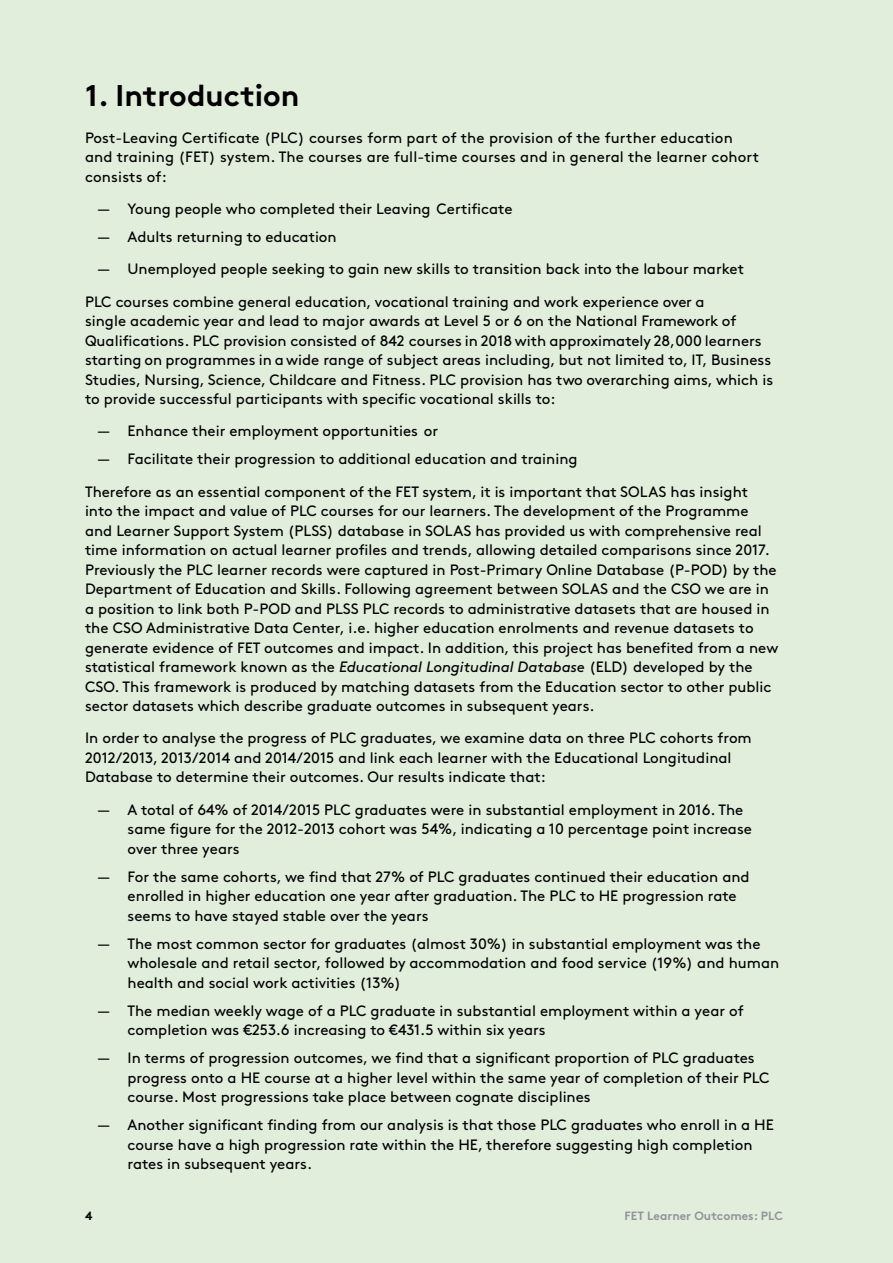
<style>
.page{position:relative;width:893px;height:1263px;background:#e1eedc}
.page>*{position:absolute;margin:0;border:0;box-sizing:border-box;transform-origin:0 0}
.t1{font:700 30px "Brown";color:#000}
.t2{font:15px/19.5px "Brown";color:#000}
.t3{font:700 12px "Brown";color:#939598}
.t4{font:700 12px "Brown";color:#000}
.s1{font-style:italic}
</style>
<div class="page">
<h1 class="t1" style="left:85px;top:72px;width:216px">1. Introduction</h1>
<p class="t2" style="left:85px;top:127px;width:676px">Post-Leaving Certificate (PLC) courses form part of the provision of the further education and training (FET) system. The courses are full-time courses and in general the learner cohort consists of:</p>
<p class="t2" style="left:98px;top:198px;width:416px">— Young people who completed their Leaving Certificate</p>
<p class="t2" style="left:98px;top:226px;width:240px">— Adults returning to education</p>
<p class="t2" style="left:85px;top:252px;width:661px;line-height:32.2px;text-indent:13px">— Unemployed people seeking to gain new skills to transition back into the labour market<br>PLC courses combine general education, vocational training and work experience over a</p>
<p class="t2" style="left:85px;top:310px;width:690px">single academic year and lead to major awards at Level 5 or 6 on the National Framework of Qualifications. PLC provision consisted of 842 courses in 2018 with approximately 28,000 learners starting on programmes in a wide range of subject areas including, but not limited to, IT, Business Studies, Nursing, Science, Childcare and Fitness. PLC provision has two overarching aims, which is to provide successful participants with specific vocational skills to:</p>
<p class="t2" style="left:98px;top:420px;width:342px">— Enhance their employment opportunities or</p>
<p class="t2" style="left:85px;top:442px;width:664px;line-height:32.2px;text-indent:13px">— Facilitate their progression to additional education and training<br>Therefore as an essential component of the FET system, it is important that SOLAS has insight</p>
<p class="t2" style="left:85px;top:500px;width:695px">into the impact and value of PLC courses for our learners. The development of the Programme and Learner Support System (PLSS) database in SOLAS has provided us with comprehensive real time information on actual learner profiles and trends, allowing detailed comparisons since 2017.<br>Previously the PLC learner records were captured in Post-Primary Online Database (P-POD) by the Department of Education and Skills. Following agreement between SOLAS and the CSO we are in a position to link both P-POD and PLSS PLC records to administrative datasets that are housed in the CSO Administrative Data Center, i.e. higher education enrolments and revenue datasets to generate evidence of FET outcomes and impact. In addition, this project has benefited from a new statistical framework known as the <span class="s1">Educational Longitudinal Database</span> (ELD) developed by the CSO. This framework is produced by matching datasets from the Education sector to other public sector datasets which describe graduate outcomes in subsequent years.</p>
<p class="t2" style="left:85px;top:727px;width:668px">In order to analyse the progress of PLC graduates, we examine data on three PLC cohorts from<br>2012/2013, 2013/2014 and 2014/2015 and link each learner with the Educational Longitudinal<br>Database to determine their outcomes. Our results indicate that:</p>
<p class="t2" style="left:128px;top:798px;width:626px;text-indent:-30px">— A total of 64% of 2014/2015 PLC graduates were in substantial employment in 2016. The same figure for the 2012-2013 cohort was 54%, indicating a 10 percentage point increase over three years</p>
<p class="t2" style="left:128px;top:865px;width:624px;text-indent:-30px">— For the same cohorts, we find that 27% of PLC graduates continued their education and enrolled in higher education one year after graduation. The PLC to HE progression rate seems to have stayed stable over the years</p>
<p class="t2" style="left:128px;top:932px;width:653px;text-indent:-30px">— The most common sector for graduates (almost 30%) in substantial employment was the wholesale and retail sector, followed by accommodation and food service (19%) and human health and social work activities (13%)</p>
<p class="t2" style="left:128px;top:999px;width:618px;text-indent:-30px">— The median weekly wage of a PLC graduate in substantial employment within a year of completion was €253.6 increasing to €431.5 within six years</p>
<p class="t2" style="left:128px;top:1047px;width:643px;text-indent:-30px">— In terms of progression outcomes, we find that a significant proportion of PLC graduates progress onto a HE course at a higher level within the same year of completion of their PLC course. Most progressions take place between cognate disciplines</p>
<p class="t2" style="left:128px;top:1114px;width:648px;text-indent:-30px">— Another significant finding from our analysis is that those PLC graduates who enroll in a HE course have a high progression rate within the HE, therefore suggesting high completion rates in subsequent years.</p>
<p class="t4" style="left:85px;top:1206px;width:9px">4</p>
<p class="t3" style="left:624px;top:1206px;width:160px">FET Learner Outcomes: PLC</p>
</div>
